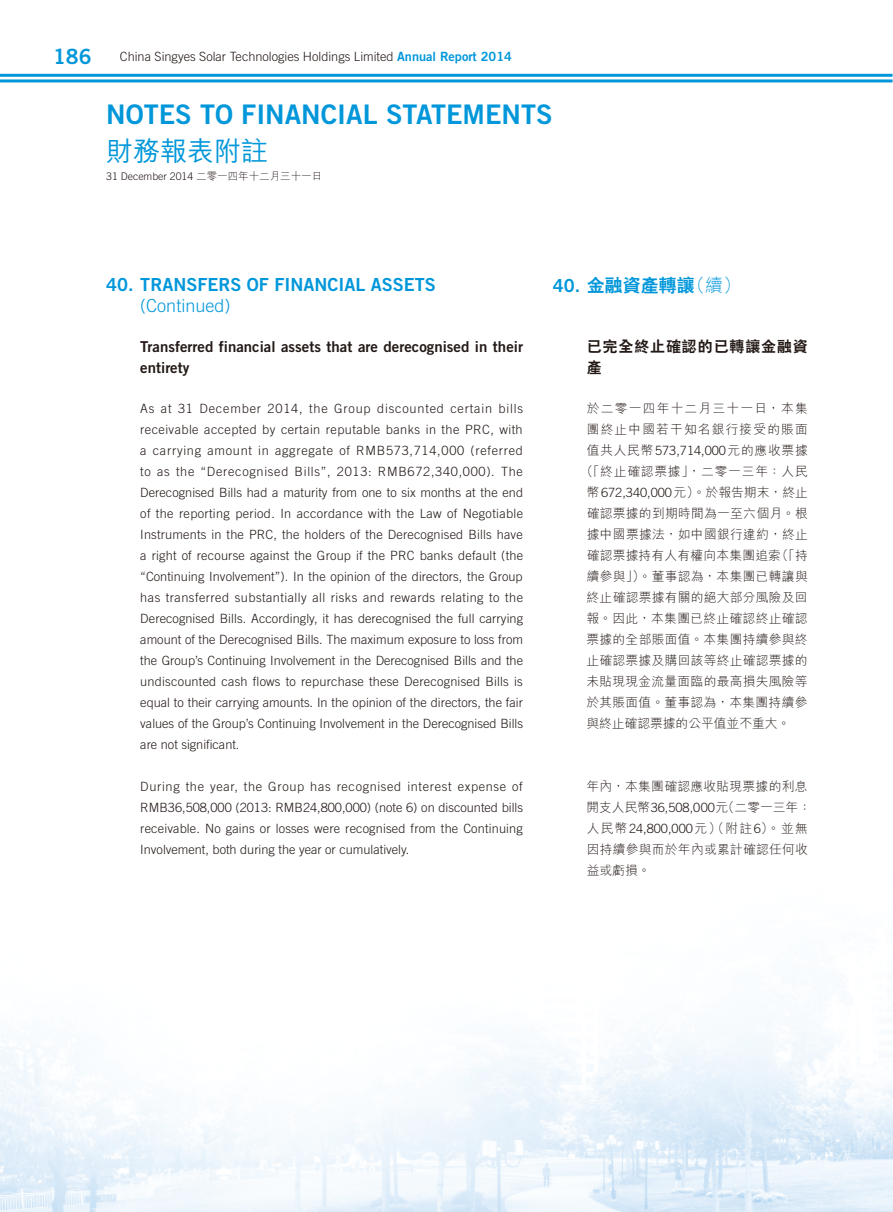
<style>
.page{position:relative;width:893px;height:1212px;background:#fff}
.page>*{position:absolute;margin:0;border:0;box-sizing:border-box;transform-origin:0 0}
.t1{font:27px "Trade Gothic LT Std Bd 2";color:#0097da}
.t2{font:500 27px "M Hei HK";color:#0097da}
.t3{font:21px "Trade Gothic LT Std Bd 2";color:#0097da}
.t4{font:18px "Trade Gothic LT Std Bd 2";color:#0097da}
.t5{font:800 18px "C Hei 2 HK";color:#0097da}
.t6{font:300 18px "Trade Gothic LT Std";color:#0097da}
.t7{font:15px/21px "Trade Gothic LT Std Bd 2";color:#231916}
.t8{font:800 15px/21px "C Hei 2 HK";letter-spacing:.055em;color:#231916}
.t9{font:300 12.75px/21px "Trade Gothic LT Std";color:#231916;text-align:justify}
.t10{font:300 12.75px/21px "M Hei HK";letter-spacing:.025em;color:#231916}
.t11{font:300 12.75px "M Hei HK";letter-spacing:.06em;color:#231916}
.t12{font:300 12.75px "M Hei HK";letter-spacing:.095em;color:#231916}
.t13{font:300 12.75px "M Hei HK";letter-spacing:.09em;color:#231916}
.t14{font:300 12.75px "M Hei HK";color:#231916}
.t15{font:300 10.5px "Trade Gothic LT Std";color:#231916}
.s1{font-family:"Trade Gothic LT Std Bd 2";font-weight:400;color:#0097da}
.s2{font-family:"M Hei HK"}
.s3{font-family:"Trade Gothic LT Std Bd 2";font-weight:400}
.s4{font-family:"M Hei HK";font-weight:300}
.s5{font-family:"Trade Gothic LT Std"}
</style>
<div class="page">
<img style="left:0;top:73px;width:892px;height:1139px">
<hr style="left:0;top:74px;width:892px;height:3px;background:#0097da">
<hr style="left:0;top:79px;width:892px;height:3px;background:#0097da">
<h2 class="t3" style="left:53px;top:44px;width:40px">186</h2>
<p class="t9" style="left:120px;top:46px;width:393px">China Singyes Solar Technologies Holdings Limited <span class="s1">Annual Report 2014</span></p>
<h1 class="t1" style="left:106px;top:98px;width:448px">NOTES TO FINANCIAL STATEM ENTS</h1>
<h1 class="t2" style="left:106px;top:131px;width:163px">財務報表附註</h1>
<p class="t15" style="left:106px;top:170px;width:217px">31 December 2014 <span class="s2">二零一四年十二月三十一日</span></p>
<h3 class="t4" style="left:106px;top:274px;width:331px">40. TRANSFERS OF FINANCIAL ASSETS</h3>
<h3 class="t6" style="left:140px;top:295px;width:92px">(Continued)</h3>
<p class="t7" style="left:140px;top:336px;width:384px">Transferred financial assets that are derecognised in their entirety</p>
<p class="t9" style="left:140px;top:398px;width:384px">As at 31 December 2014, the Group discounted certain bills receivable accepted by certain reputable banks in the PRC, with a carrying amount in aggregate of RMB573,714,000 (referred to as the “Derecognised Bills”, 2013: RMB672,340,000). The Derecognised Bills had a maturity from one to six months at the end of the reporting period. In accordance with the Law of Negotiable Instruments in the PRC, the holders of the Derecognised Bills have a right of recourse against the Group if the PRC banks default (the “Continuing Involvement”). In the opinion of the directors, the Group has transferred substantially all risks and rewards relating to the Derecognised Bills. Accordingly, it has derecognised the full carrying amount of the Derecognised Bills. The maximum exposure to loss from the Group’s Continuing Involvement in the Derecognised Bills and the undiscounted cash flows to repurchase these Derecognised Bills is equal to their carrying amounts. In the opinion of the directors, the fair values of the Group’s Continuing Involvement in the Derecognised Bills are not significant.</p>
<p class="t9" style="left:140px;top:776px;width:384px">During the year, the Group has recognised interest expense of RMB36,508,000 (2013: RMB24,800,000) (note 6) on discounted bills receivable. No gains or losses were recognised from the Continuing Involvement, both during the year or cumulatively.</p>
<h3 class="t5" style="left:553px;top:276px;width:190px"><span class="s3">40.</span> 金融資產轉讓<span class="s4">（續）</span></h3>
<p class="t8" style="left:587px;top:336px;width:223px">已完全終止確認的已轉讓金融資產</p>
<p class="t12" style="left:587px;top:402px;width:223px">於二零一四年十二月三十一日，本集</p>
<p class="t13" style="left:587px;top:423px;width:223px">團終止中國若干知名銀行接受的賬面</p>
<p class="t11" style="left:587px;top:444px;width:223px">值共人民幣<span class="s5">573,714,000</span>元的應收票據</p>
<p class="t11" style="left:580px;top:465px;width:229px">（「終止確認票據」，二零一三年：人民</p>
<p class="t10" style="left:587px;top:482px;width:223px">幣<span class="s5">672,340,000</span>元）。於報告期末，終止</p>
<p class="t10" style="left:587px;top:503px;width:223px">確認票據的到期時間為一至六個月。根</p>
<p class="t10" style="left:587px;top:524px;width:223px">據中國票據法，如中國銀行違約，終止</p>
<p class="t10" style="left:587px;top:545px;width:223px">確認票據持有人有權向本集團追索（「持</p>
<p class="t10" style="left:587px;top:566px;width:223px">續參與」）。董事認為，本集團已轉讓與</p>
<p class="t10" style="left:587px;top:587px;width:223px">終止確認票據有關的絕大部分風險及回</p>
<p class="t10" style="left:587px;top:608px;width:223px">報。因此，本集團已終止確認終止確認</p>
<p class="t10" style="left:586px;top:629px;width:223px">票據的全部賬面值。本集團持續參與終</p>
<p class="t10" style="left:587px;top:650px;width:223px">止確認票據及購回該等終止確認票據的</p>
<p class="t10" style="left:586px;top:671px;width:223px">未貼現現金流量面臨的最高損失風險等</p>
<p class="t10" style="left:586px;top:692px;width:223px">於其賬面值。董事認為，本集團持續參</p>
<p class="t14" style="left:586px;top:717px;width:205px">與終止確認票據的公平值並不重大。</p>
<p class="t10" style="left:586px;top:776px;width:226px">年內，本集團確認應收貼現票據的利息開支人民幣<span class="s5">36,508,000</span>元（二零一三年：人民幣<span class="s5">24,800,000</span>元）（附註<span class="s5">6</span>）。並無因持續參與而於年內或累計確認任何收益或虧損。</p>
</div>
